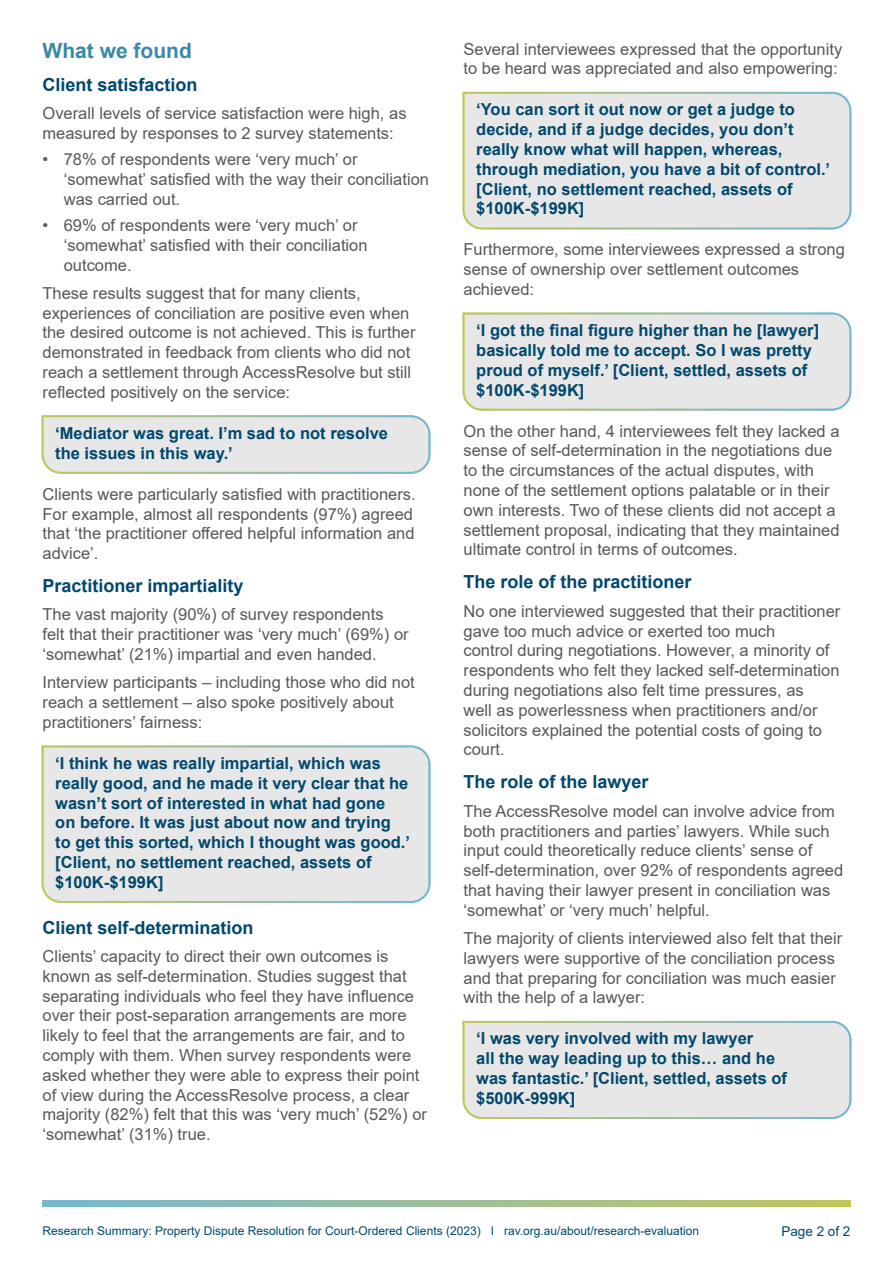
<style>
.page{position:relative;width:893px;height:1263px;background:#fff}
.page>*{position:absolute;margin:0;border:0;box-sizing:border-box;transform-origin:0 0}
.t1{font:700 21px "Arial";color:#3a89a9}
.t2{font:700 18px "Arial";color:#01486d}
.t3{font:16.5px/19.8px "Arial";color:#58585a}
.Quote_with_grey_high{font:700 16.5px/19.8px "Arial";color:#01486d}
.t4{font:13.5px "Arial";color:#01486d}
.t5{font:12px "Arial";color:#01486d}
</style>
<div class="page">
<svg style="left:43px;top:1200px;width:807px;height:6px;background:#9cbe99"></svg>
<svg style="left:41px;top:415px;width:390px;height:59px;background:#e1e4e1"></svg>
<div style="left:43px;top:746px;width:386px;height:156px;background:#e7e7e7"></div>
<div style="left:463px;top:93px;width:387px;height:135px;background:#e7e7e7"></div>
<svg style="left:462px;top:312px;width:390px;height:99px;background:#e3e5e3"></svg>
<div style="left:462px;top:1020px;width:390px;height:99px;background:#e7e7e7"></div>
<p class="t1" style="left:43px;top:36px;width:151px">What we found</p>
<h4 class="t2" style="left:43px;top:72px;width:157px">Client satisfaction</h4>
<p class="t3" style="left:43px;top:103px;width:366px">Overall levels of service satisfaction were high, as measured by responses to 2 survey statements:</p>
<p class="t3" style="left:64px;top:149px;width:367px;text-indent:-21px">• 78% of respondents were ‘very much’ or ‘somewhat’ satisfied with the way their conciliation was carried out.</p>
<p class="t3" style="left:64px;top:215px;width:305px;text-indent:-21px">• 69% of respondents were ‘very much’ or ‘somewhat’ satisfied with their conciliation outcome.</p>
<p class="t3" style="left:43px;top:283px;width:374px">These results suggest that for many clients, experiences of conciliation are positive even when the desired outcome is not achieved. This is further demonstrated in feedback from clients who did not reach a settlement through AccessResolve but still reflected positively on the service:</p>
<p class="Quote_with_grey_high" style="left:55px;top:423px;width:334px">‘Mediator was great. I’m sad to not resolve the issues in this way.’</p>
<p class="t3" style="left:43px;top:484px;width:375px">Clients were particularly satisfied with practitioners.<br>For example, almost all respondents (97%) agreed that ‘the practitioner offered helpful information and advice’.</p>
<h4 class="t2" style="left:43px;top:573px;width:203px">Practitioner impartiality</h4>
<p class="t3" style="left:43px;top:605px;width:368px">The vast majority (90%) of survey respondents felt that their practitioner was ‘very much’ (69%) or ‘somewhat’ (21%) impartial and even handed.</p>
<p class="t3" style="left:43px;top:673px;width:374px">Interview participants – including those who did not reach a settlement – also spoke positively about practitioners’ fairness:</p>
<p class="Quote_with_grey_high" style="left:55px;top:753px;width:356px">‘I think he was really impartial, which was really good, and he made it very clear that he wasn’t sort of interested in what had gone<br>on before. It was just about now and trying to get this sorted, which I thought was good.’ [Client, no settlement reached, assets of $100K-$199K]</p>
<h4 class="t2" style="left:43px;top:915px;width:213px">Client self-determination</h4>
<p class="t3" style="left:43px;top:946px;width:386px">Clients’ capacity to direct their own outcomes is known as self-determination. Studies suggest that separating individuals who feel they have influence over their post-separation arrangements are more likely to feel that the arrangements are fair, and to comply with them. When survey respondents were asked whether they were able to express their point of view during the AccessResolve process, a clear majority (82%) felt that this was ‘very much’ (52%) or ‘somewhat’ (31%) true.</p>
<p class="t3" style="left:463px;top:39px;width:380px">Several interviewees expressed that the opportunity to be heard was appreciated and also empowering:</p>
<p class="Quote_with_grey_high" style="left:476px;top:100px;width:355px">‘You can sort it out now or get a judge to decide, and if a judge decides, you don’t really know what will happen, whereas, through mediation, you have a bit of control.’ [Client, no settlement reached, assets of $100K-$199K]</p>
<p class="t3" style="left:463px;top:240px;width:383px">Furthermore, some interviewees expressed a strong sense of ownership over settlement outcomes achieved:</p>
<p class="Quote_with_grey_high" style="left:476px;top:321px;width:344px">‘I got the final figure higher than he [lawyer] basically told me to accept. So I was pretty proud of myself.’ [Client, settled, assets of $100K-$199K]</p>
<p class="t3" style="left:463px;top:421px;width:378px">On the other hand, 4 interviewees felt they lacked a sense of self-determination in the negotiations due to the circumstances of the actual disputes, with none of the settlement options palatable or in their own interests. Two of these clients did not accept a settlement proposal, indicating that they maintained ultimate control in terms of outcomes.</p>
<h4 class="t2" style="left:463px;top:569px;width:230px">The role of the practitioner</h4>
<p class="t3" style="left:463px;top:601px;width:378px">No one interviewed suggested that their practitioner gave too much advice or exerted too much<br>control during negotiations. However, a minority of respondents who felt they lacked self-determination during negotiations also felt time pressures, as<br>well as powerlessness when practitioners and/or solicitors explained the potential costs of going to court.</p>
<h4 class="t2" style="left:463px;top:769px;width:187px">The role of the lawyer</h4>
<p class="t3" style="left:463px;top:801px;width:381px">The AccessResolve model can involve advice from both practitioners and parties’ lawyers. While such input could theoretically reduce clients’ sense of self-determination, over 92% of respondents agreed that having their lawyer present in conciliation was ‘somewhat’ or ‘very much’ helpful.</p>
<p class="t3" style="left:463px;top:928px;width:380px">The majority of clients interviewed also felt that their lawyers were supportive of the conciliation process and that preparing for conciliation was much easier with the help of a lawyer:</p>
<p class="Quote_with_grey_high" style="left:476px;top:1029px;width:312px">‘I was very involved with my lawyer<br>all the way leading up to this… and he was fantastic.’ [Client, settled, assets of $500K-999K]</p>
<p class="t5" style="left:43px;top:1222px;width:658px">Research Summary: Property Dispute Resolution for Court-Ordered Clients (2023) I rav.org.au/about/research-evaluation</p>
<p class="t4" style="left:781px;top:1222px;width:71px">Page 2 of 2</p>
</div>
